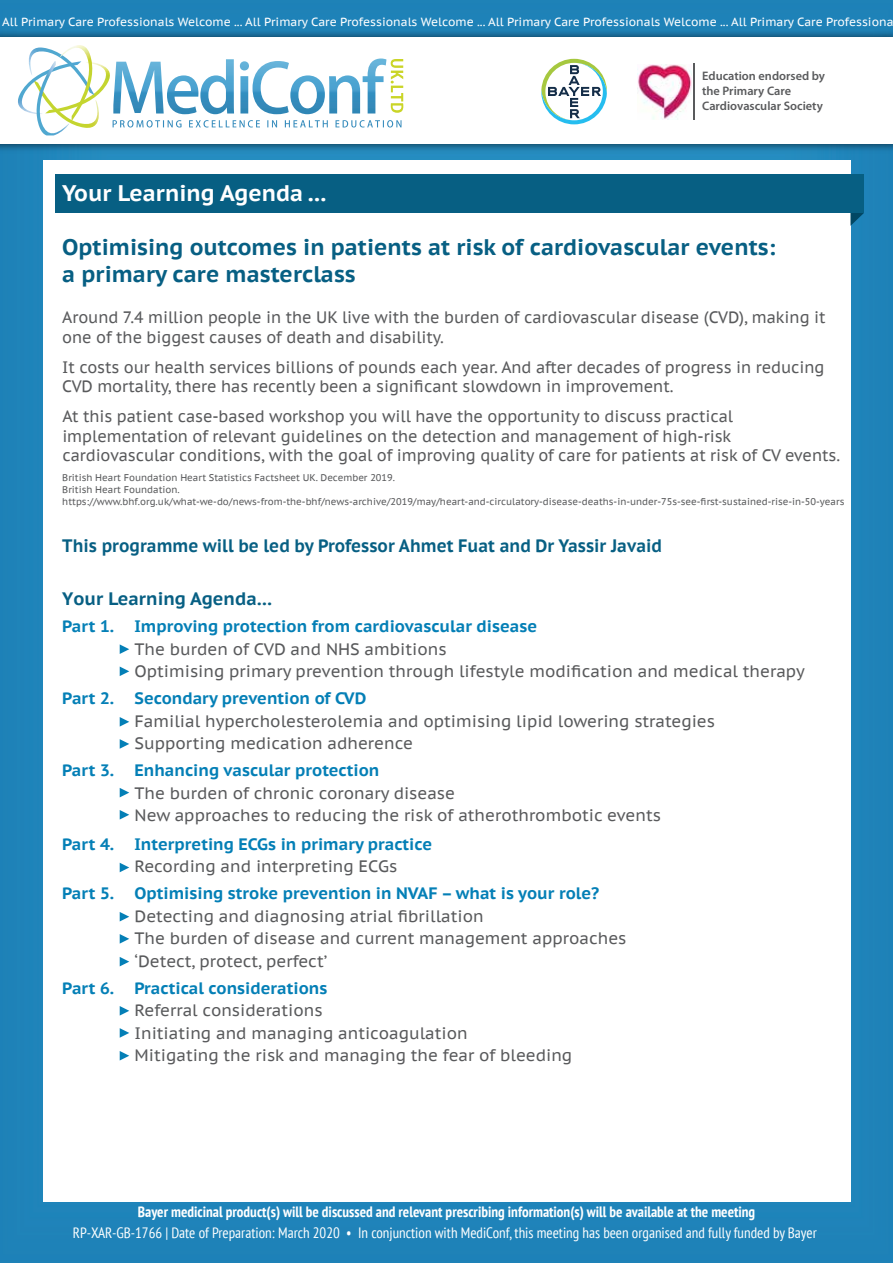
<style>
.page{position:relative;width:893px;height:1263px;background:#1e82b8}
.page>*{position:absolute;margin:0;border:0;box-sizing:border-box;transform-origin:0 0}
.t1{font:700 22.5px/27px "PT Sans Caption";color:#075f83}
.t2{font:700 22.5px "PT Sans Caption";color:#fff}
.t3{font:700 18px "PT Sans Caption";color:#075f83;scale:.94 1}
.t4{font:700 18px "PT Sans Caption";color:#075f83}
.t5{font:16.5px/22.5px "PT Sans Caption";letter-spacing:-.005em;color:#595a5c}
.t6{font:16.5px/19.5px "PT Sans Caption";letter-spacing:-.005em;color:#595a5c;scale:.96 1}
.t7{font:700 16.5px "PT Sans Caption";color:#047fb6}
.t8{font:condensed 15px "PT Sans";color:#fff}
.t9{font:700 condensed 15px "PT Sans";color:#fff}
.t10{font:600 12.3px/14.9px "Myriad Pro";color:#595a5c}
.t11{font:11.85px "PT Sans Caption";color:#fff}
.t12{font:9.75px/12px "PT Sans Caption";color:#595a5c}
</style>
<div class="page">
<img style="left:0;top:26px;width:893px;height:129px">
<div style="left:0;top:37px;width:893px;height:107px;background:#fff"></div>
<img style="left:94px;top:63px;width:16px;height:29px">
<img style="left:69px;top:80px;width:32px;height:48px">
<img style="left:18px;top:61px;width:18px;height:53px">
<img style="left:36px;top:95px;width:33px;height:40px">
<img style="left:29px;top:48px;width:31px;height:47px">
<img style="left:60px;top:45px;width:34px;height:76px">
<img style="left:113px;top:59px;width:273px;height:55px">
<img style="left:113px;top:120px;width:243px;height:8px">
<img style="left:360px;top:120px;width:41px;height:8px">
<img style="left:391px;top:59px;width:12px;height:54px">
<svg style="left:541px;top:59px;width:66px;height:65px"></svg>
<hr style="left:694px;top:63px;width:1px;height:57px;background:#595a5c">
<div style="left:43px;top:160px;width:807px;height:1041px;background:#fff"></div>
<svg style="left:120px;top:644px;width:9px;height:10px"></svg>
<svg style="left:850px;top:213px;width:14px;height:13px"></svg>
<div style="left:55px;top:175px;width:809px;height:38px;background:#075f83"></div>
<svg style="left:120px;top:666px;width:9px;height:10px"></svg>
<svg style="left:120px;top:717px;width:9px;height:9px"></svg>
<svg style="left:120px;top:739px;width:9px;height:10px"></svg>
<svg style="left:120px;top:788px;width:9px;height:9px"></svg>
<svg style="left:120px;top:810px;width:9px;height:9px"></svg>
<svg style="left:120px;top:912px;width:9px;height:9px"></svg>
<svg style="left:120px;top:934px;width:9px;height:9px"></svg>
<svg style="left:120px;top:957px;width:9px;height:9px"></svg>
<svg style="left:120px;top:863px;width:9px;height:9px"></svg>
<svg style="left:120px;top:1006px;width:9px;height:9px"></svg>
<svg style="left:120px;top:1028px;width:9px;height:10px"></svg>
<svg style="left:120px;top:1051px;width:9px;height:9px"></svg>
<img style="left:638px;top:64px;width:54px;height:55px">
<p class="t11" style="left:2px;top:14px;width:893px">All Primary Care Professionals Welcome ... All Primary Care Professionals Welcome ... All Primary Care Professionals Welcome ... All Primary Care Professiona</p>
<h1 class="t2" style="left:62px;top:178px;width:266px">Your Learning Agenda ...</h1>
<p class="t10" style="left:702px;top:69px;width:124px">Education endorsed by the Primary Care<br>Cardiovascular Society</p>
<h1 class="t1" style="left:62px;top:234px;width:715px">Optimising outcomes in patients at risk of cardiovascular events: a primary care masterclass</h1>
<p class="t6" style="left:62px;top:307px;width:796px">Around 7.4 million people in the UK live with the burden of cardiovascular disease (CVD), making it one of the biggest causes of death and disability.</p>
<p class="t6" style="left:62px;top:357px;width:795px">It costs our health services billions of pounds each year. And after decades of progress in reducing<br>CVD mortality, there has recently been a significant slowdown in improvement.</p>
<p class="t6" style="left:62px;top:406px;width:812px">At this patient case-based workshop you will have the opportunity to discuss practical implementation of relevant guidelines on the detection and management of high-risk cardiovascular conditions, with the goal of improving quality of care for patients at risk of CV events.</p>
<p class="t12" style="left:62px;top:471px;width:784px">British Heart Foundation Heart Statistics Factsheet UK. December 2019.<br>British Heart Foundation. https://www.bhf.org.uk/what-we-do/news-from-the-bhf/news-archive/2019/may/heart-and-circulatory-disease-deaths-in-under-75s-see-first-sustained-rise-in-50-years</p>
<p class="t3" style="left:62px;top:534px;width:640px">This programme will be led by Professor Ahmet Fuat and Dr Yassir Javaid</p>
<p class="t4" style="left:62px;top:587px;width:211px">Your Learning Agenda…</p>
<p class="t7" style="left:62px;top:615px;width:476px">Part 1. Improving protection from cardiovascular disease</p>
<p class="t5" style="left:135px;top:637px;width:672px">The burden of CVD and NHS ambitions<br>Optimising primary prevention through lifestyle modification and medical therapy</p>
<p class="t7" style="left:62px;top:687px;width:305px">Part 2. Secondary prevention of CVD</p>
<p class="t5" style="left:135px;top:709px;width:582px">Familial hypercholesterolemia and optimising lipid lowering strategies<br>Supporting medication adherence</p>
<p class="t7" style="left:62px;top:759px;width:319px">Part 3. Enhancing vascular protection</p>
<p class="t5" style="left:135px;top:781px;width:528px">The burden of chronic coronary disease<br>New approaches to reducing the risk of atherothrombotic events</p>
<p class="t7" style="left:62px;top:833px;width:371px">Part 4. Interpreting ECGs in primary practice</p>
<p class="t5" style="left:135px;top:855px;width:264px">Recording and interpreting ECGs</p>
<p class="t7" style="left:62px;top:882px;width:539px">Part 5. Optimising stroke prevention in NVAF – what is your role?</p>
<p class="t5" style="left:135px;top:904px;width:493px">Detecting and diagnosing atrial fibrillation<br>The burden of disease and current management approaches ‘Detect, protect, perfect’</p>
<p class="t7" style="left:62px;top:977px;width:267px">Part 6. Practical considerations</p>
<p class="t5" style="left:135px;top:999px;width:439px">Referral considerations<br>Initiating and managing anticoagulation<br>Mitigating the risk and managing the fear of bleeding</p>
<p class="t9" style="left:138px;top:1202px;width:619px">Bayer medicinal product(s) will be discussed and relevant prescribing information(s) will be available at the meeting</p>
<p class="t8" style="left:73px;top:1222px;width:745px">RP-XAR-GB-1766 | Date of Preparation: March 2020 • In conjunction with MediConf, this meeting has been organised and fully funded by Bayer</p>
</div>
